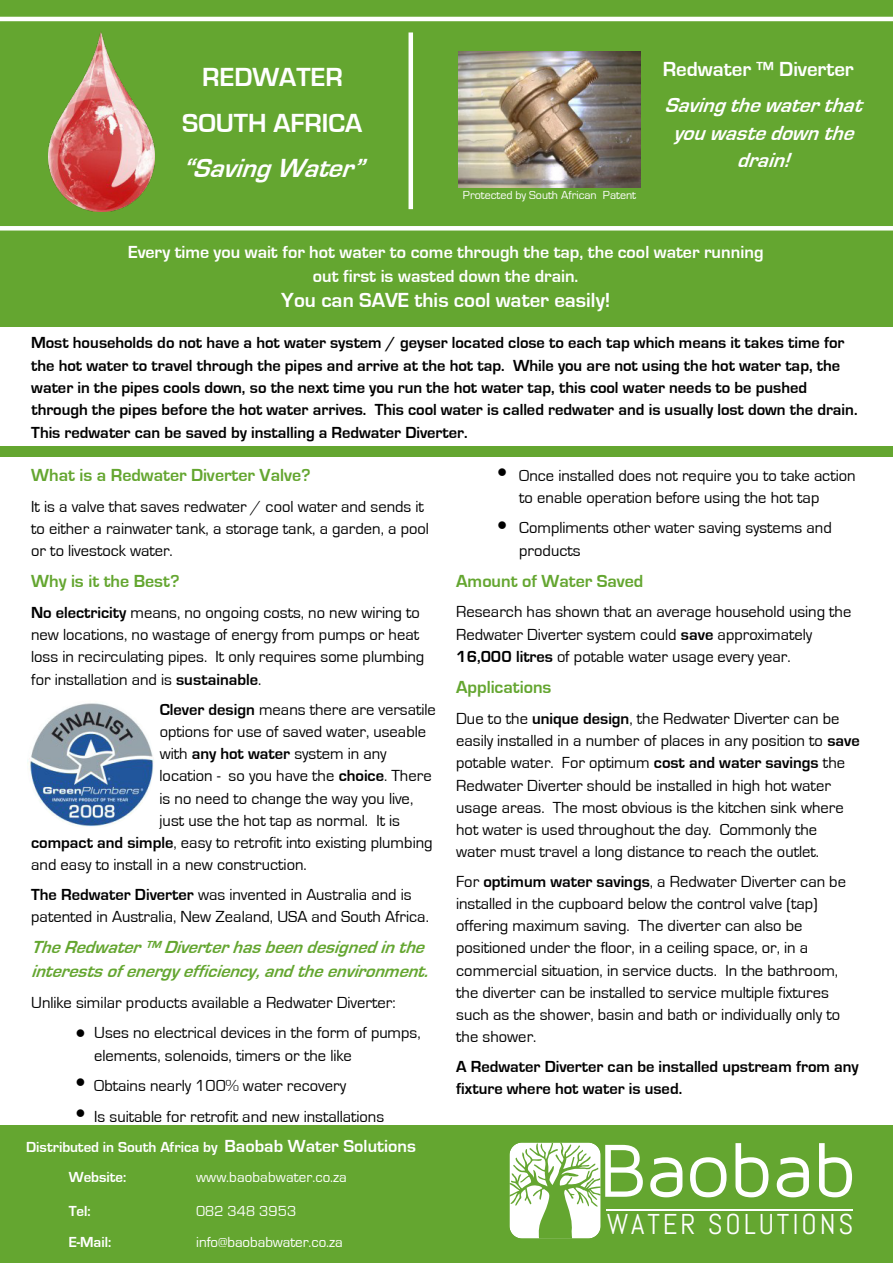
<style>
.page{position:relative;width:893px;height:1263px;background:#fff}
.page>*{position:absolute;margin:0;border:0;box-sizing:border-box;transform-origin:0 0}
.t1{font:28.65px "Abel";letter-spacing:.1em;color:#fff}
.t2{font:700 27px/45.3px "Eurostile";color:#fff;text-align:center}
.t3{font:italic 700 27px "Eurostile";color:#fff}
.t4{font:700 27px/52.8px "Eurostile";color:#000}
.t5{font:700 21px "Eurostile";color:#fff}
.t6{font:italic 700 21px/27.2px "Eurostile";color:#fff;text-align:center}
.t7{font:700 18px/23.4px "Eurostile";color:#fff;text-align:center}
.t8{font:italic 700 18px/24.3px "Eurostile";color:#64a630}
.t9{font:700 18px "Eurostile";color:#64a630}
.t10{font:16.5px/22.2px "Eurostile";color:#000}
.t11{font:700 16.5px/22.4px "Eurostile";color:#000}
.t12{font:700 15px/29.7px "Eurostile";color:#fff}
.t13{font:15px "Eurostile";letter-spacing:.005em;color:#fff}
.t14{font:12px "Eurostile";color:#fff}
.s1{font-weight:700}
.s2{font-size:18px}
</style>
<div class="page">
<div style="left:0;top:0;width:893px;height:326px;background:#64a630"></div>
<hr style="left:0;top:17px;width:893px;height:4px;background:#fff">
<img style="left:459px;top:51px;width:181px;height:137px">
<hr style="left:0;top:226px;width:893px;height:4px;background:#fff">
<div style="left:408px;top:32px;width:5px;height:177px;background:#fff"></div>
<img style="left:27px;top:703px;width:127px;height:124px">
<div style="left:0;top:1125px;width:893px;height:138px;background:#64a630"></div>
<div style="left:0;top:446px;width:893px;height:11px;background:#64a630"></div>
<img style="left:49px;top:32px;width:106px;height:179px">
<hr style="left:606px;top:1208px;width:246px;height:2px;background:#fff">
<svg style="left:650px;top:1157px;width:32px;height:40px"></svg>
<svg style="left:690px;top:1157px;width:36px;height:40px"></svg>
<svg style="left:735px;top:1143px;width:33px;height:54px"></svg>
<svg style="left:777px;top:1157px;width:32px;height:40px"></svg>
<svg style="left:819px;top:1143px;width:33px;height:54px"></svg>
<svg style="left:509px;top:1142px;width:134px;height:96px"></svg>
<h2 class="t2" style="left:182px;top:55px;width:182px">REDWATER<br>SOUTH AFRICA</h2>
<h2 class="t3" style="left:182px;top:153px;width:192px">“Saving Water”</h2>
<p class="t14" style="left:463px;top:189px;width:175px">Protected by South African Patent</p>
<p class="t5" style="left:663px;top:58px;width:193px">Redwater ™ Diverter</p>
<p class="t6" style="left:664px;top:92px;width:206px">Saving the water that you wastedown the drain!</p>
<p class="t7" style="left:128px;top:241px;width:637px">Every time you wait for hot water to come through the tap, the cool water running out first is wasted down the drain.</p>
<p class="t5" style="left:281px;top:289px;width:331px">You can SAVE this cool water easily!</p>
<p class="t11" style="left:31px;top:332px;width:828px">Most households do not have a hot water system / geyser located close to each tap which means it takes time for the hot water to travel through the pipes and arrive at the hot tap. While you are not using the hot water tap, the water in the pipes cools down, so the next time you run the hot water tap, this cool water needs to be pushed through the pipes before the hot water arrives. This cool water is called redwater and is usually lost down the drain.<br>This redwater can be saved by installing a Redwater Diverter.</p>
<h2 class="t4" style="left:498px;top:446px;width:9px">• •</h2>
<p class="t9" style="left:31px;top:466px;width:281px">What is a Redwater Diverter Valve?</p>
<p class="t10" style="left:31px;top:496px;width:399px">It is a valve that saves redwater / cool water and sends it to either a rainwater tank, a storage tank, a garden, a pool or to livestock water.</p>
<p class="t9" style="left:31px;top:571px;width:150px">Why is it the Best?</p>
<p class="t10" style="left:31px;top:602px;width:394px"><span class="s1">No electricity</span> means, no ongoing costs, no new wiring to new locations, no wastage of energy from pumps or heat loss in recirculating pipes. It only requires some plumbing for installation and is <span class="s1">sustainable</span>.</p>
<p class="t10" style="left:160px;top:698px;width:278px"><span class="s1">Clever design</span> means there are versatile</p>
<p class="t10" style="left:160px;top:720px;width:268px">options for use of saved water, useable</p>
<p class="t10" style="left:160px;top:743px;width:228px">with <span class="s1">any hot water</span> system in any</p>
<p class="t10" style="left:160px;top:765px;width:273px">location - so you have the <span class="s1">choice</span>. There</p>
<p class="t10" style="left:160px;top:787px;width:255px">is no need to change the way you live,</p>
<p class="t10" style="left:160px;top:809px;width:242px">just use the hot tap as normal. It is</p>
<p class="t10" style="left:31px;top:832px;width:403px"><span class="s1">compact and simple</span>, easy to retrofit into existing plumbing</p>
<p class="t10" style="left:31px;top:854px;width:277px">and easy to install in a new construction.</p>
<p class="t10" style="left:31px;top:884px;width:399px"><span class="s1">The Redwater Diverter</span> was invented in Australia and is patented in Australia, New Zealand, USA and South Africa.</p>
<p class="t8" style="left:31px;top:935px;width:405px">The Redwater ™ Diverterhas been designed inthe interestsofenergyefficiency, andthe environment.</p>
<p class="t10" style="left:94px;top:988px;width:328px;line-height:30.3px;text-indent:-63px">Unlike similar products available a Redwater Diverter:<br>Uses no electrical devices in the form of pumps,</p>
<p class="t10" style="left:94px;top:1040px;width:291px;line-height:30.3px">elements, solenoids, timers or the like<br>Obtains nearly 100% water recovery<br>Is suitable for retrofit and new installations</p>
<p class="t10" style="left:519px;top:464px;width:338px">Once installed does not require you to take action to enable operation before using the hot tap</p>
<p class="t10" style="left:519px;top:517px;width:314px">Compliments other water saving systems and products</p>
<p class="t9" style="left:456px;top:571px;width:188px">Amount of Water Saved</p>
<p class="t10" style="left:456px;top:601px;width:397px">Research has shown that an average household using the<br>Redwater Diverter system could <span class="s1">save</span> approximately<br><span class="s1">16,000 litres</span> of potable water usage every year.</p>
<p class="t9" style="left:456px;top:677px;width:97px">Applications</p>
<p class="t10" style="left:456px;top:707px;width:405px">Due to the <span class="s1">unique design</span>, the Redwater Diverter can be easily installed in a number of places in any position to <span class="s1">save </span>potable water. For optimum <span class="s1">cost and water savings</span> the Redwater Diverter should be installed in high hot water usage areas. The most obvious is the kitchen sink where hot water is used throughout the day. Commonly the water must travel a long distance to reach the outlet.</p>
<p class="t10" style="left:456px;top:870px;width:391px">For <span class="s1">optimum water savings</span>, a Redwater Diverter can be installed in the cupboard below the control valve (tap) offering maximum saving. The diverter can also be positioned under the floor, in a ceiling space, or, in a commercial situation, in service ducts. In the bathroom, the diverter can be installed to service multiple fixtures such as the shower, basin and bath or individually only to the shower.</p>
<p class="t11" style="left:456px;top:1055px;width:404px">A Redwater Diverter can be installed upstream from any fixture where hot water is used.</p>
<h2 class="t4" style="left:77px;top:1009px;width:9px;line-height:48.9px">• •</h2>
<h2 class="t4" style="left:77px;top:1086px;width:9px">•</h2>
<p class="t12" style="left:69px;top:1133px;width:349px;text-indent:-43px">Distributed in South Africa by <span class="s2">Baobab Water Solutions<br></span>Website:</p>
<p class="t13" style="left:196px;top:1169px;width:152px">www.baobabwater.co.za</p>
<p class="t12" style="left:69px;top:1196px;width:23px">Tel:</p>
<p class="t13" style="left:196px;top:1203px;width:102px">082 348 3953</p>
<p class="t12" style="left:69px;top:1227px;width:44px">E-Mail:</p>
<p class="t13" style="left:196px;top:1234px;width:148px">info@baobabwater.co.za</p>
<h1 class="t1" style="left:607px;top:1205px;width:248px">WATER SOLUTIONS</h1>
</div>
